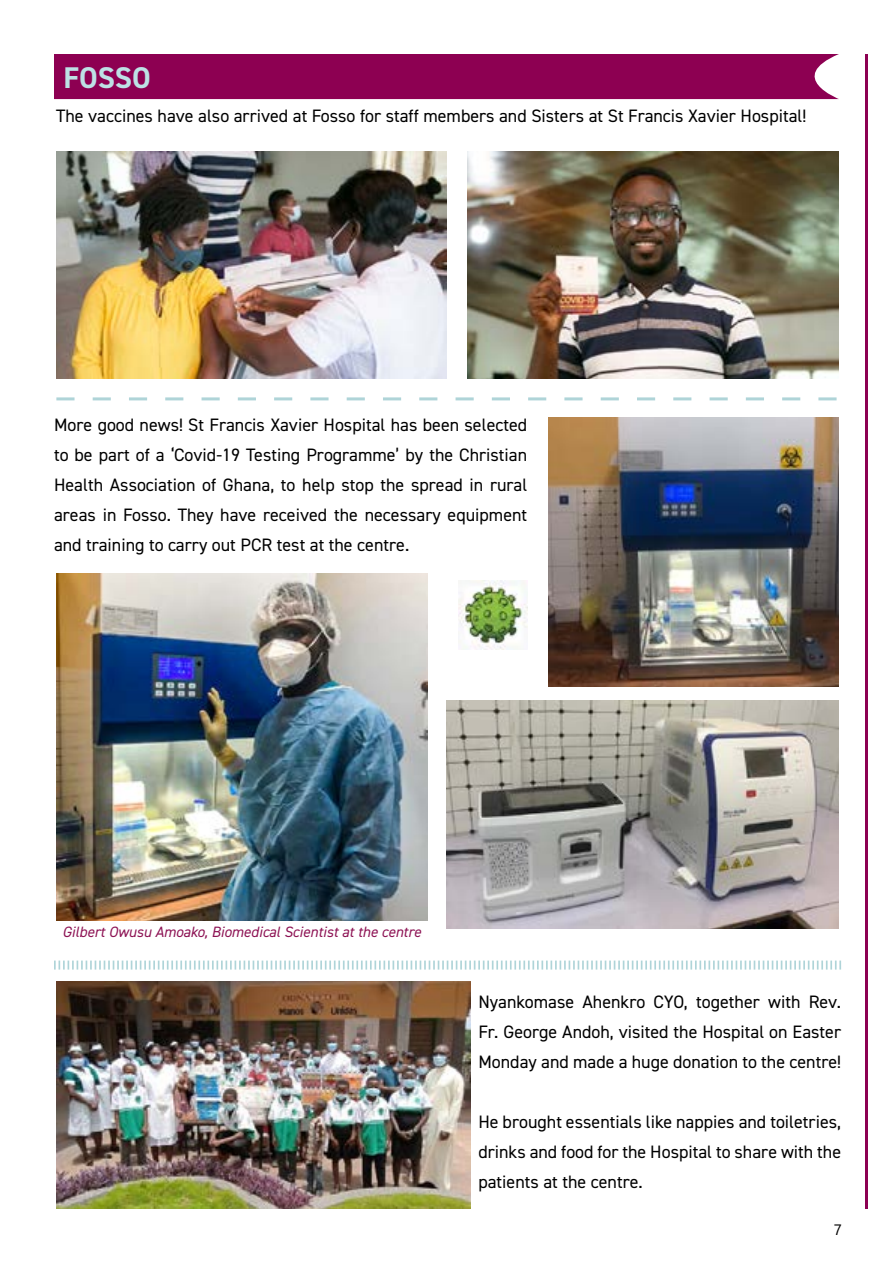
<style>
.page{position:relative;width:893px;height:1263px;background:#fff}
.page>*{position:absolute;margin:0;border:0;box-sizing:border-box;transform-origin:0 0}
.t1{font:700 30px "DIN2014";color:#bde1e5}
.t2{font:18px/30px "DIN2014";color:#000;text-align:justify}
.t3{font:italic 15px "DIN2014";color:#8d1354}
.t4{font:15px "Segoe UI";color:#000}
</style>
<div class="page">
<hr style="left:865px;top:54px;width:2px;height:1155px;background:#8c0052">
<div style="left:54px;top:54px;width:785px;height:45px;background:#8d0052"></div>
<img style="left:56px;top:981px;width:415px;height:228px">
<img style="left:446px;top:700px;width:393px;height:228px">
<img style="left:549px;top:417px;width:290px;height:270px">
<img style="left:56px;top:151px;width:391px;height:227px">
<img style="left:468px;top:151px;width:371px;height:227px">
<img style="left:56px;top:573px;width:371px;height:347px">
<svg style="left:56px;top:397px;width:781px;height:3px"></svg>
<svg style="left:54px;top:960px;width:787px;height:9px"></svg>
<img style="left:458px;top:581px;width:69px;height:69px">
<h1 class="t1" style="left:64px;top:58px;width:89px">FOSSO</h1>
<p class="t2" style="left:56px;top:101px;width:752px">The vaccines have also arrived at Fosso for staff members and Sisters at St Francis Xavier Hospital!</p>
<p class="t2" style="left:54px;top:410px;width:475px">More good news! St Francis Xavier Hospital has been selected to be part of a ‘Covid-19 Testing Programme’ by the Christian Health Association of Ghana, to help stop the spread in rural areas in Fosso. They have received the necessary equipment and training to carry out PCR test at the centre.</p>
<p class="t3" style="left:63px;top:922px;width:360px">Gilbert Owusu Amoako, Biomedical Scientist at the centre</p>
<p class="t2" style="left:478px;top:987px;width:364px">Nyankomase Ahenkro CYO, together with Rev.<br>Fr. George Andoh, visited the Hospital on Easter Monday and made a huge donation to the centre!</p>
<p class="t2" style="left:478px;top:1107px;width:364px">He brought essentials like nappies and toiletries, drinks and food for the Hospital to share with the patients at the centre.</p>
<p class="t4" style="left:834px;top:1215px;width:10px">7</p>
</div>
